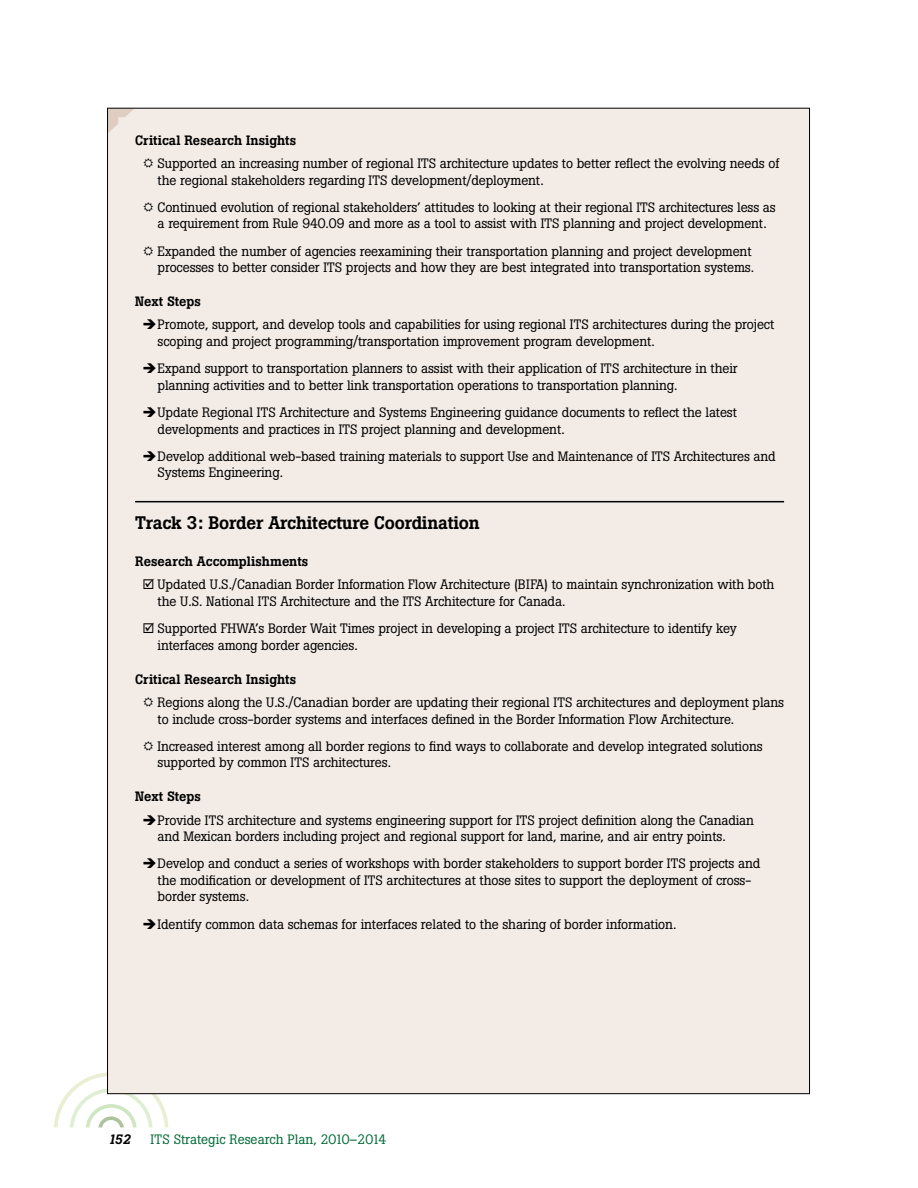
<style>
.page{position:relative;width:918px;height:1188px;background:#fff}
.page>*{position:absolute;margin:0;border:0;box-sizing:border-box;transform-origin:0 0}
.TRACK_Headlines{font:500 18px "Boton";letter-spacing:-.01em;color:#000}
.NextStepsBullets{font:13.5px/16.5px "Boton";letter-spacing:-.01em;color:#000}
.InsightsBullets_cop{font:13.5px/16.5px "Boton";letter-spacing:-.01em;color:#000}
.CheckmarkBullets{font:13.5px/16.5px "Boton";letter-spacing:-.01em;color:#000}
.TRACK_subheads{font:500 13.5px "Boton";letter-spacing:.005em;color:#000}
.t1{font:13.5px "Boton";color:#046b38}
.t2{font:italic 500 13.5px "Boton";color:#000}
</style>
<div class="page">
<svg style="left:54px;top:1072px;width:114px;height:55px"></svg>
<div style="left:107px;top:108px;width:702px;height:986px;background:#f2ebe6"></div>
<svg style="left:109px;top:110px;width:23px;height:22px"></svg>
<hr style="left:135px;top:501px;width:649px;height:1px;background:#000">
<p class="TRACK_subheads" style="left:135px;top:132px;width:163px">Critical Research Insights</p>
<p class="InsightsBullets_cop" style="left:158px;top:155px;width:623px">Supported an increasing number of regional ITS architecture updates to better reflect the evolving needs of the regional stakeholders regarding ITS development/deployment.</p>
<p class="InsightsBullets_cop" style="left:158px;top:199px;width:620px">Continued evolution of regional stakeholders’ attitudes to looking at their regional ITS architectures less as a requirement from Rule 940.09 and more as a tool to assist with ITS planning and project development.</p>
<p class="InsightsBullets_cop" style="left:158px;top:243px;width:598px">Expanded the number of agencies reexamining their transportation planning and project development processes to better consider ITS projects and how they are best integrated into transportation systems.</p>
<p class="TRACK_subheads" style="left:135px;top:294px;width:67px">Next Steps</p>
<p class="NextStepsBullets" style="left:158px;top:317px;width:618px">Promote, support, and develop tools and capabilities for using regional ITS architectures during the project scoping and project programming/transportation improvement program development.</p>
<p class="NextStepsBullets" style="left:158px;top:360px;width:582px">Expand support to transportation planners to assist with their application of ITS architecture in their planning activities and to better link transportation operations to transportation planning.</p>
<p class="NextStepsBullets" style="left:158px;top:404px;width:581px">Update Regional ITS Architecture and Systems Engineering guidance documents to reflect the latest developments and practices in ITS project planning and development.</p>
<p class="NextStepsBullets" style="left:158px;top:448px;width:620px">Develop additional web-based training materials to support Use and Maintenance of ITS Architectures and<br>Systems Engineering.</p>
<p class="TRACK_Headlines" style="left:135px;top:512px;width:346px">Track 3: Border Architecture Coordination</p>
<p class="TRACK_subheads" style="left:135px;top:553px;width:175px">Research Accomplishments</p>
<p class="CheckmarkBullets" style="left:158px;top:576px;width:618px">Updated U.S./Canadian Border Information Flow Architecture (BIFA) to maintain synchronization with both the U.S. National ITS Architecture and the ITS Architecture for Canada.</p>
<p class="CheckmarkBullets" style="left:158px;top:620px;width:581px">Supported FHWA’s Border Wait Times project in developing a project ITS architecture to identify key interfaces among border agencies.</p>
<p class="TRACK_subheads" style="left:135px;top:671px;width:163px">Critical Research Insights</p>
<p class="InsightsBullets_cop" style="left:158px;top:694px;width:628px">Regions along the U.S./Canadian border are updating their regional ITS architectures and deployment plans to include cross-border systems and interfaces defined in the Border Information Flow Architecture.</p>
<p class="InsightsBullets_cop" style="left:158px;top:738px;width:607px">Increased interest among all border regions to find ways to collaborate and develop integrated solutions supported by common ITS architectures.</p>
<p class="TRACK_subheads" style="left:135px;top:789px;width:67px">Next Steps</p>
<p class="NextStepsBullets" style="left:158px;top:812px;width:598px">Provide ITS architecture and systems engineering support for ITS project definition along the Canadian and Mexican borders including project and regional support for land, marine, and air entry points.</p>
<p class="NextStepsBullets" style="left:158px;top:855px;width:604px">Develop and conduct a series of workshops with border stakeholders to support border ITS projects and the modification or development of ITS architectures at those sites to support the deployment of cross&shy;border systems.</p>
<p class="NextStepsBullets" style="left:158px;top:916px;width:520px">Identify common data schemas for interfaces related to the sharing of border information.</p>
<p class="t2" style="left:108px;top:1132px;width:24px">152</p>
<p class="t1" style="left:151px;top:1131px;width:237px">ITS Strategic Research Plan, 2010–2014</p>
</div>
